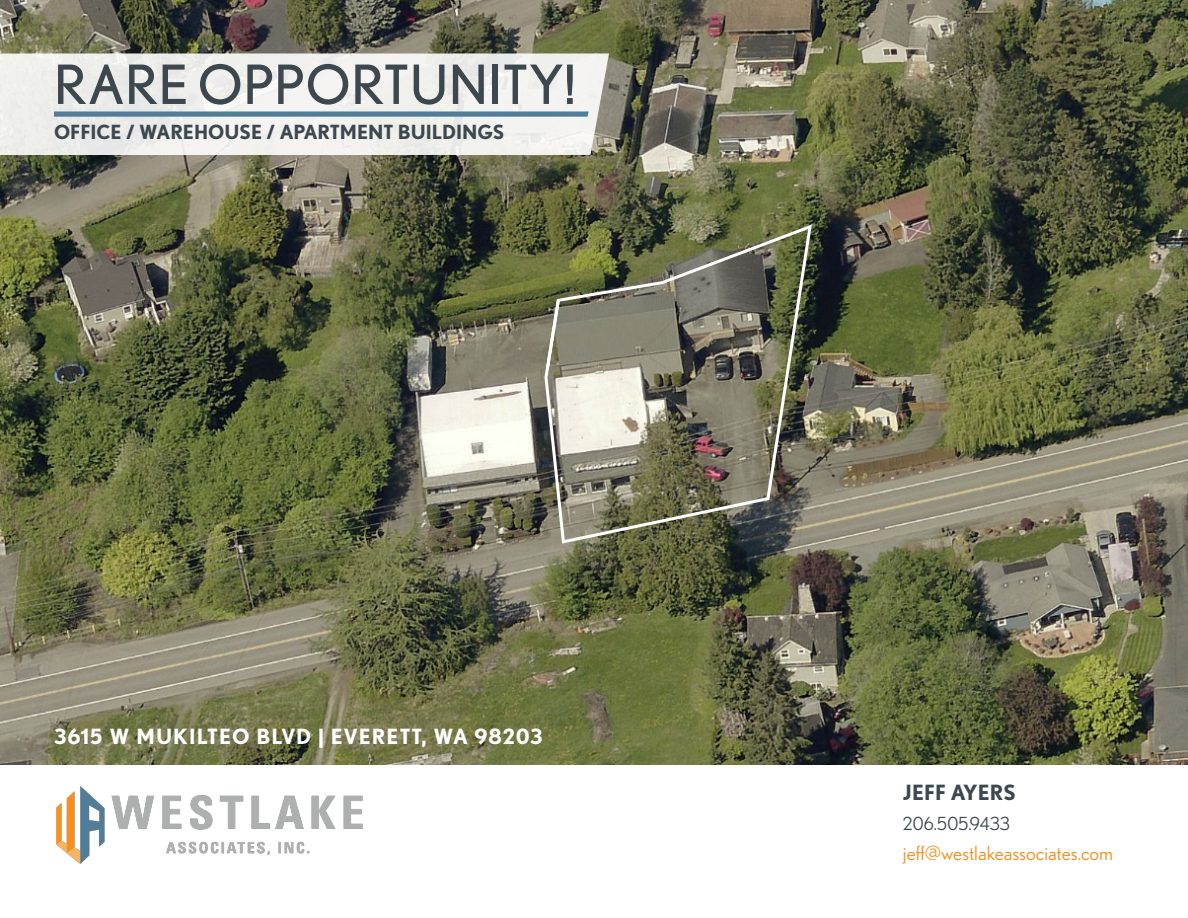
<style>
.page{position:relative;width:1188px;height:918px;background:#fff}
.page>*{position:absolute;margin:0;border:0;box-sizing:border-box;transform-origin:0 0}
.t1{font:54px "Nobel";letter-spacing:.01em;color:#3d474e}
.t2{font:700 21px "Nobel";letter-spacing:.05em;color:#fff}
.t3{font:700 21px "Nobel";color:#3d474e}
.t4{font:700 19.5px "Nobel";color:#3d474e}
.t5{font:19.5px "Nobel";color:#f68f1e}
.t6{font:18px "Nobel";color:#3d474e}
</style>
<div class="page">
<img style="left:0;top:0;width:1188px;height:764px">
<img style="left:56px;top:786px;width:307px;height:78px">
<svg style="left:0;top:53px;width:609px;height:102px;fill:#f0f0ed"></svg>
<svg style="left:54px;top:111px;width:535px;height:6px;background:#668ca3"></svg>
<img style="left:543px;top:222px;width:271px;height:323px">
<svg style="left:544px;top:297px;width:18px;height:75px"></svg>
<p class="t1" style="left:54px;top:53px;width:523px">RARE OPPORTUNITY!</p>
<p class="t4" style="left:54px;top:121px;width:452px">OFFICE / WAREHOUSE / APARTMENT BUILDINGS</p>
<p class="t2" style="left:54px;top:724px;width:490px">3615 W MUKILTEO BLVD | EVERETT, WA 98203</p>
<p class="t3" style="left:903px;top:780px;width:114px">JEFF AYERS</p>
<p class="t6" style="left:903px;top:813px;width:109px">206.505.9433</p>
<p class="t5" style="left:903px;top:842px;width:212px">jeff@westlakeassociates.com</p>
</div>
